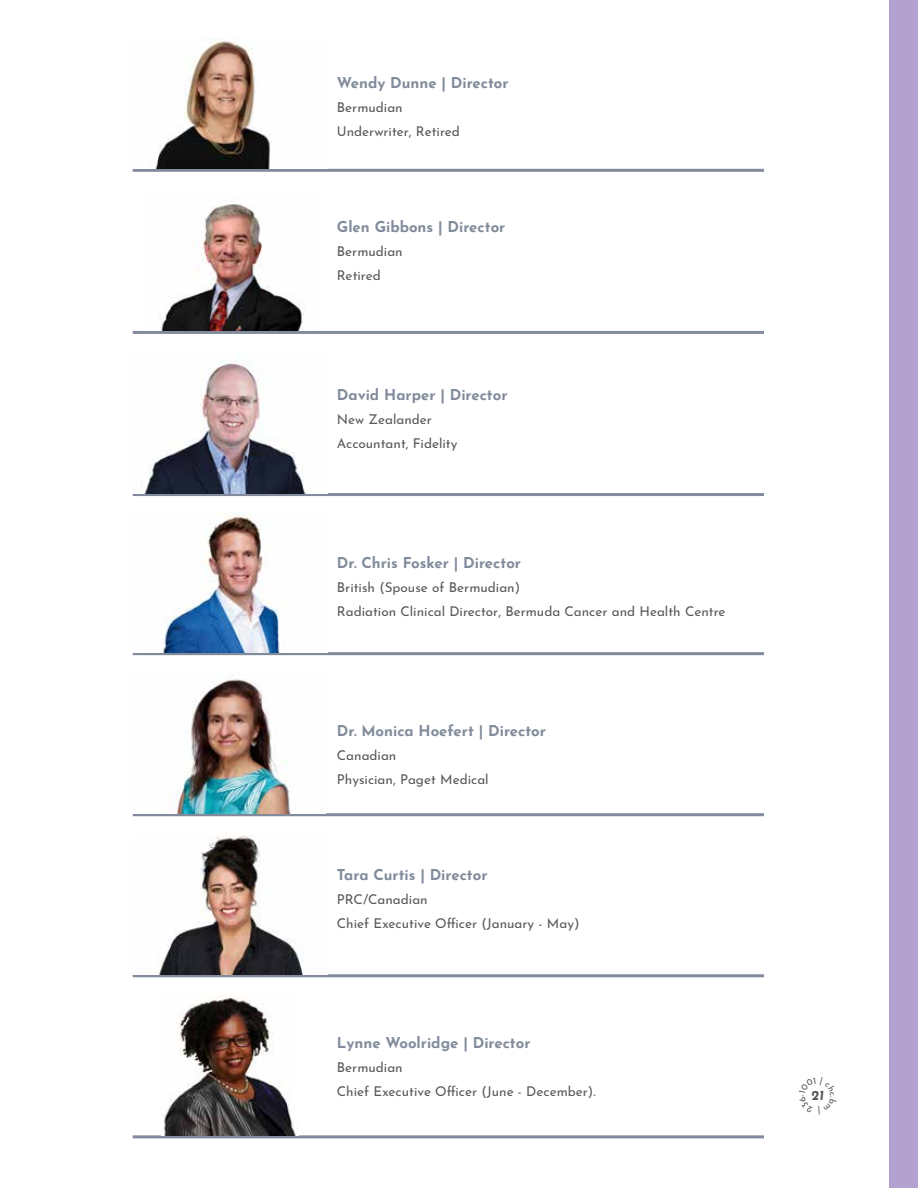
<style>
.page{position:relative;width:918px;height:1188px;background:#fff}
.page>*{position:absolute;margin:0;border:0;box-sizing:border-box;transform-origin:0 0}
.t1{font:700 15px "Josefin Sans";color:#818b9b}
.t2{font:13.5px/24px "Josefin Sans";color:#58595b}
.t3{font:italic 700 13.5px "Josefin Sans";color:#58595b}
</style>
<div class="page">
<div style="left:889px;top:0;width:29px;height:1188px;background:#b3a2cf"></div>
<hr style="left:133px;top:169px;width:631px;height:3px;background:#818b9b">
<img style="left:155px;top:39px;width:116px;height:130px">
<hr style="left:133px;top:331px;width:631px;height:3px;background:#818b9b">
<img style="left:158px;top:201px;width:146px;height:130px">
<hr style="left:133px;top:493px;width:631px;height:3px;background:#818b9b">
<img style="left:141px;top:360px;width:165px;height:133px">
<hr style="left:133px;top:652px;width:631px;height:3px;background:#818b9b">
<img style="left:163px;top:513px;width:117px;height:139px">
<hr style="left:133px;top:813px;width:631px;height:3px;background:#818b9b">
<img style="left:166px;top:674px;width:125px;height:139px">
<hr style="left:133px;top:974px;width:631px;height:3px;background:#818b9b">
<img style="left:158px;top:835px;width:146px;height:139px">
<hr style="left:133px;top:1135px;width:631px;height:3px;background:#818b9b">
<img style="left:163px;top:996px;width:135px;height:139px">
<p class="t1" style="left:337px;top:69px;width:173px">Wendy Dunne | Director</p>
<p class="t2" style="left:337px;top:93px;width:124px">Bermudian<br>Underwriter, Retired</p>
<p class="t1" style="left:337px;top:213px;width:170px">Glen Gibbons | Director</p>
<p class="t2" style="left:337px;top:237px;width:67px">Bermudian<br>Retired</p>
<p class="t1" style="left:337px;top:381px;width:172px">David Harper | Director</p>
<p class="t2" style="left:337px;top:405px;width:122px">New Zealander<br>Accountant, Fidelity</p>
<p class="t1" style="left:337px;top:549px;width:186px">Dr. Chris Fosker | Director</p>
<p class="t2" style="left:337px;top:573px;width:390px">British (Spouse of Bermudian)<br>Radiation Clinical Director, Bermuda Cancer and Health Centre</p>
<p class="t1" style="left:337px;top:717px;width:211px">Dr. Monica Hoefert | Director</p>
<p class="t2" style="left:337px;top:741px;width:153px">Canadian<br>Physician, Paget Medical</p>
<p class="t1" style="left:337px;top:861px;width:152px">Tara Curtis | Director</p>
<p class="t2" style="left:337px;top:885px;width:244px">PRC/Canadian<br>Chief Executive Officer (January - May)</p>
<p class="t1" style="left:337px;top:1029px;width:195px">Lynne Woolridge | Director</p>
<p class="t2" style="left:337px;top:1053px;width:260px">Bermudian<br>Chief Executive Officer (June - December).</p>
<p class="t3" style="left:811px;top:1083px;width:14px">21</p>
</div>
